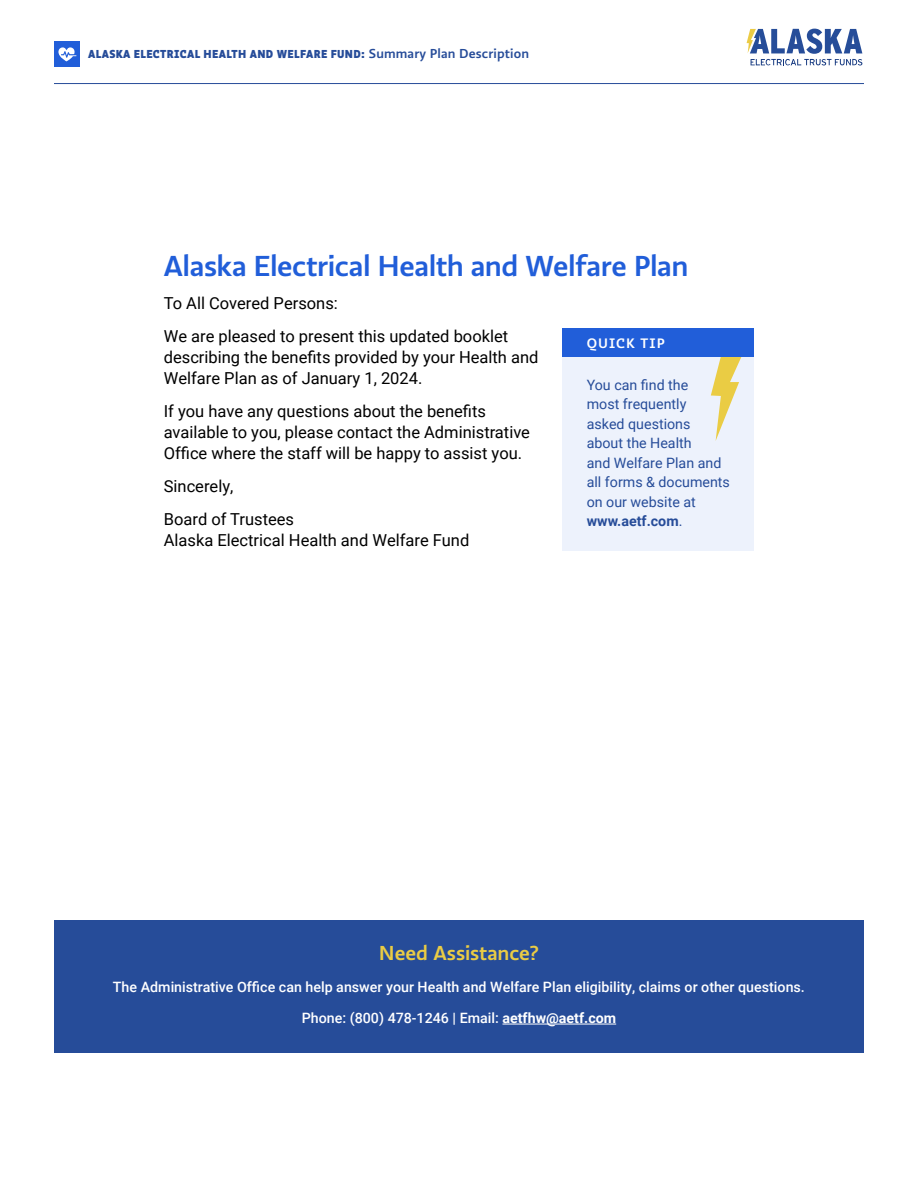
<style>
.page{position:relative;width:918px;height:1188px;background:#fff}
.page>*{position:absolute;margin:0;border:0;box-sizing:border-box;transform-origin:0 0}
.t1{font:500 30px "Ratio";letter-spacing:-.015em;color:#215ed9}
.h2_yellow_centered{font:500 21px "Ratio";letter-spacing:-.005em;color:#eacc44}
.body{font:16.5px/21px "Roboto";color:#000}
.body-2{font:500 14.25px "Roboto";color:#fff}
.body-3{font:14.25px/19.5px "Roboto";color:#264c99}
.t2{font:500 14.25px "Ratio";letter-spacing:.07em;color:#fff}
.t3{font:800 12px "Ratio Display";letter-spacing:.03em;color:#264c99}
.s1{font-family:"Ratio";font-weight:500;font-size:13.5px}
.s2{font-weight:700}
</style>
<div class="page">
<div style="left:54px;top:42px;width:26px;height:25px;background:#215ed9"></div>
<svg style="left:58px;top:47px;width:18px;height:14px"></svg>
<div style="left:563px;top:357px;width:191px;height:193px;background:#edf2fc"></div>
<div style="left:563px;top:329px;width:191px;height:28px;background:#215ed9"></div>
<svg style="left:711px;top:357px;width:30px;height:84px"></svg>
<div style="left:54px;top:921px;width:810px;height:132px;background:#264c99"></div>
<hr style="left:502px;top:1024px;width:114px;height:1px;background:#fff">
<svg style="left:747px;top:29px;width:115px;height:36px"></svg>
<hr style="left:54px;top:83px;width:810px;height:1px;background:#264c99">
<p class="t3" style="left:88px;top:46px;width:442px">ALASKA ELECTRICAL HEALTH AND WELFARE FUND: <span class="s1">Summary Plan Description</span></p>
<p class="t1" style="left:164px;top:249px;width:526px">Alaska Electrical Health and Welfare Plan</p>
<p class="body" style="left:164px;top:292px;width:176px">To All Covered Persons:</p>
<p class="body" style="left:164px;top:325px;width:376px">We are pleased to present this updated booklet describing the benefits provided by your Health and<br>Welfare Plan as of January 1, 2024.</p>
<p class="body" style="left:164px;top:400px;width:368px">If you have any questions about the benefits available to you, please contact the Administrative<br>Office where the staff will be happy to assist you.</p>
<p class="body" style="left:164px;top:475px;width:71px">Sincerely,</p>
<p class="body" style="left:164px;top:508px;width:307px">Board of Trustees<br>Alaska Electrical Health and Welfare Fund</p>
<p class="t2" style="left:587px;top:335px;width:79px">QUICK TIP</p>
<p class="body-3" style="left:587px;top:375px;width:145px">You can find the<br>most frequently<br>asked questions about the Health<br>and Welfare Plan and all forms &amp; documents on our website at <span class="s2">www.aetf.com</span>.</p>
<p class="h2_yellow_centered" style="left:379px;top:941px;width:162px">Need Assistance?</p>
<p class="body-2" style="left:113px;top:976px;width:693px">The Administrative Office can help answer your Health and Welfare Plan eligibility, claims or other questions.</p>
<p class="body-2" style="left:302px;top:1008px;width:316px">Phone: (800) 478-1246 | Email: <span class="s2">aetfhw@aetf.com</span></p>
</div>
